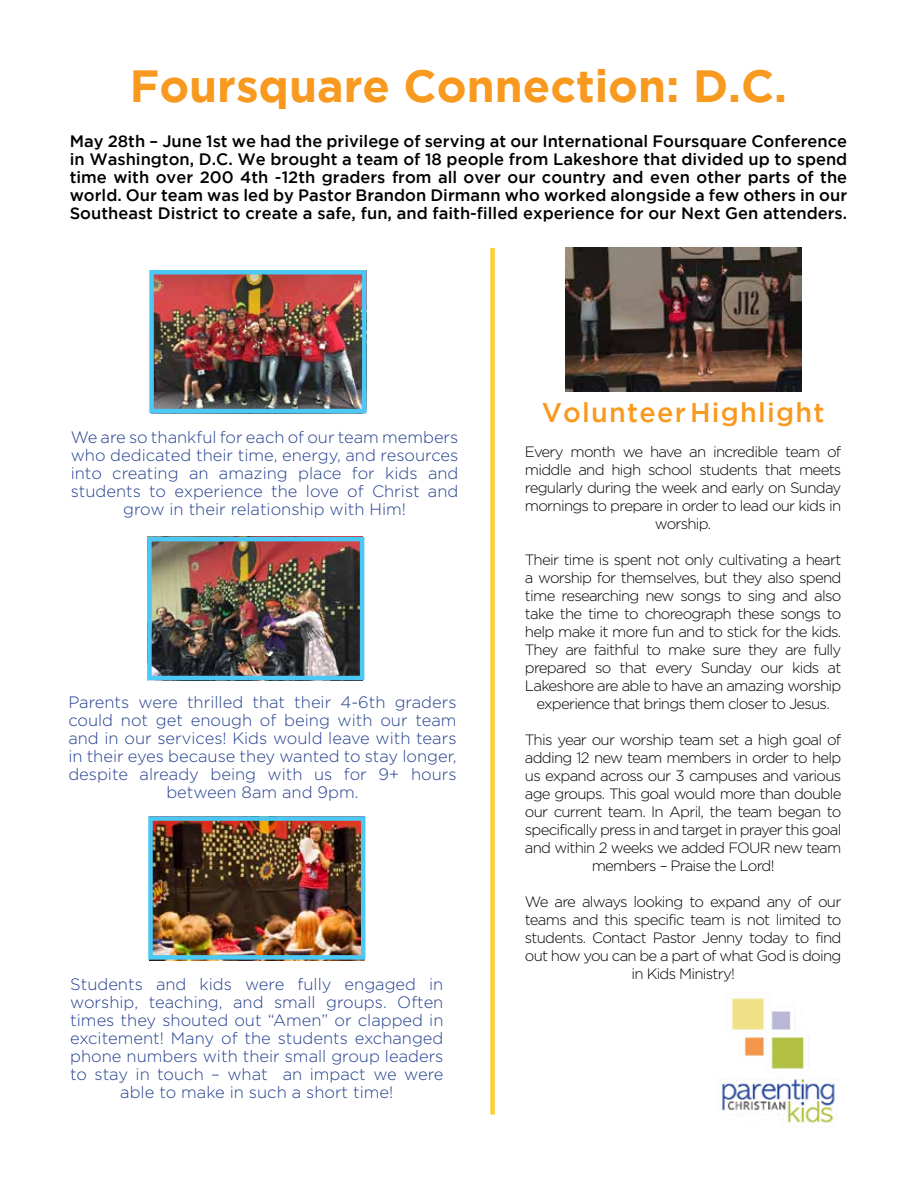
<style>
.page{position:relative;width:918px;height:1188px;background:#fff}
.page>*{position:absolute;margin:0;border:0;box-sizing:border-box;transform-origin:0 0}
.t1{font:700 45px "Gotham";color:#f89920}
.t2{font:500 27px "Gotham";letter-spacing:.045em;color:#f89920}
.t3{font:300 16.5px/18px "Gotham";color:#24408f;text-align:center}
.t4{font:500 16.5px/18px "Gotham";color:#000;text-align:justify}
.t5{font:300 15px/18px "Gotham";letter-spacing:-.05em;color:#000;text-align:center}
</style>
<div class="page">
<div style="left:490px;top:248px;width:5px;height:867px;background:#ffce34"></div>
<img style="left:722px;top:998px;width:113px;height:125px">
<img style="left:152px;top:542px;width:207px;height:133px">
<img style="left:153px;top:821px;width:207px;height:134px">
<img style="left:154px;top:275px;width:208px;height:133px">
<div style="left:149px;top:270px;width:218px;height:143px;border:4px solid #4bc8f5"></div>
<div style="left:147px;top:537px;width:217px;height:143px;border:4px solid #4bc8f5"></div>
<div style="left:148px;top:816px;width:217px;height:144px;border:4px solid #4bc8f5"></div>
<img style="left:565px;top:248px;width:236px;height:143px">
<h1 class="t1" style="left:130px;top:60px;width:659px">Foursquare Connection: D.C.</h1>
<p class="t4" style="left:70px;top:132px;width:779px">May 28th – June 1st we had the privilege of serving at our International Foursquare Conference in Washington, D.C. We brought a team of 18 people from Lakeshore that divided up to spend time with over 200 4th -12th graders from all over our country and even other parts of the world. Our team was led by Pastor Brandon Dirmann who worked alongside a few others in our Southeast District to create a safe, fun, and faith-filled experience for our Next Gen attenders.</p>
<p class="t3" style="left:71px;top:428px;width:389px">We are so thankful for each of our team members who dedicated their time, energy, and resources into creating an amazing place for kids and students to experience the love of Christ and grow in their relationship with Him!</p>
<p class="t3" style="left:68px;top:693px;width:390px">Parents were thrilled that their 4-6th graders could not get enough of being with our team and in our services! Kids would leave with tears in their eyes because they wanted to stay longer, despite already being with us for 9+ hours between 8am and 9pm.</p>
<p class="t3" style="left:70px;top:975px;width:375px">Students and kids were fully engaged in worship, teaching, and small groups. Often times they shouted out “Amen” or clapped in excitement! Many of the students exchanged phone numbers with their small group leaders to stay in touch – what an impact we were able to make in such a short time!</p>
<h2 class="t2" style="left:542px;top:397px;width:284px">Volunteer Highlight</h2>
<p class="t5" style="left:525px;top:443px;width:318px">Every month we have an incredible team of middle and high school students that meets regularly during the week and early on Sunday mornings to prepare in order to lead our kids in worship.</p>
<p class="t5" style="left:525px;top:551px;width:318px">Their time is spent not only cultivating a heart a worship for themselves, but they also spend time researching new songs to sing and also take the time to choreograph these songs to help make it more fun and to stick for the kids.<br>They are faithful to make sure they are fully prepared so that every Sunday our kids at Lakeshore are able to have an amazing worship experience that brings them closer to Jesus.</p>
<p class="t5" style="left:525px;top:731px;width:318px">This year our worship team set a high goal of adding 12 new team members in order to help us expand across our 3 campuses and various age groups. This goal would more than double our current team. In April, the team began to specifically press in and target in prayer this goal and within 2 weeks we added FOUR new team members – Praise the Lord!</p>
<p class="t5" style="left:525px;top:893px;width:318px">We are always looking to expand any of our teams and this specific team is not limited to students. Contact Pastor Jenny today to find out how you can be a part of what God is doing in Kids Ministry!</p>
</div>
